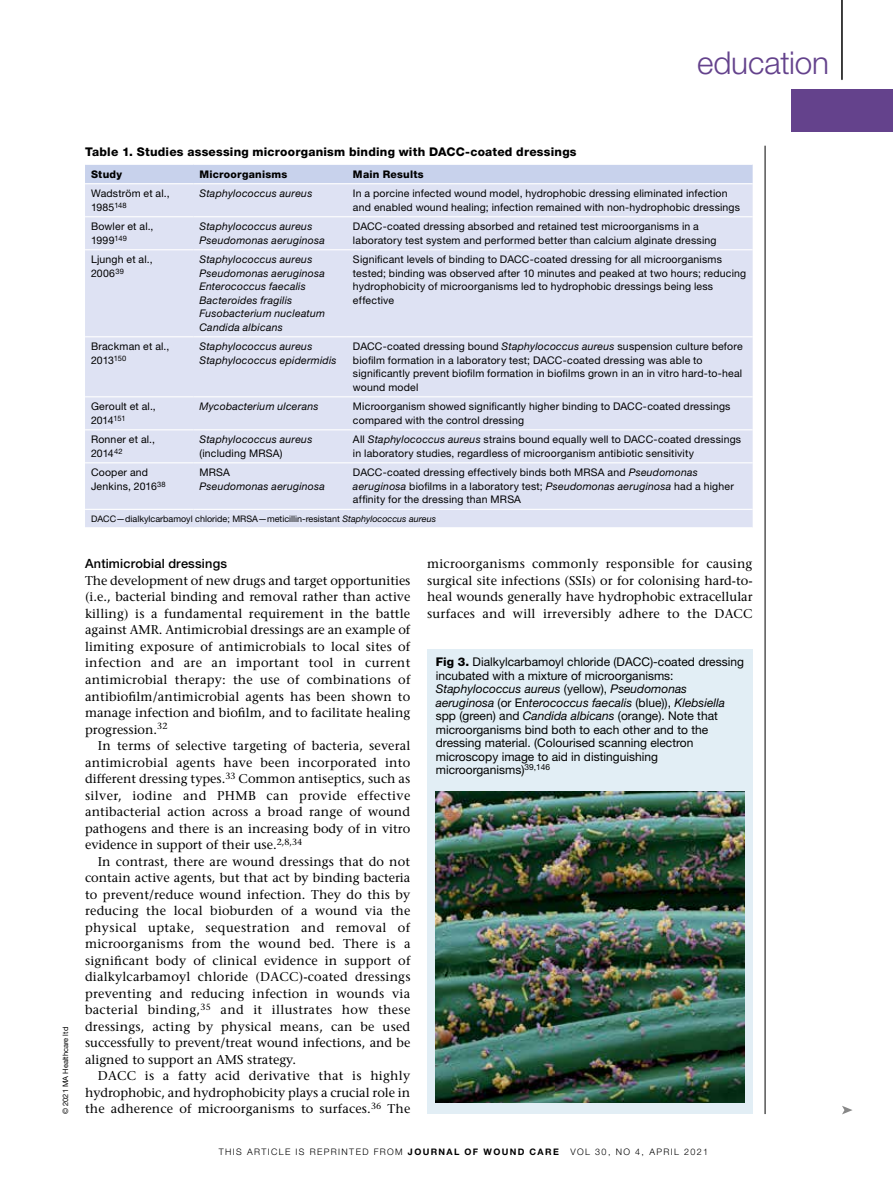
<style>
.page{position:relative;width:893px;height:1191px;background:#fff}
.page>*{position:absolute;margin:0;border:0;box-sizing:border-box;transform-origin:0 0}
.t1{font:300 31.5px "Helvetica Neue LT Std";letter-spacing:-.005em;color:#64428c}
.t2{font:500 12.75px/16.5px "Stone Serif Std";color:#000;text-align:justify}
.t3{font:500 12.75px "Helvetica Neue LT Std";letter-spacing:.015em;color:#000}
.t4{font:12px/13.5px "Helvetica Neue LT Std";color:#000}
.t5{font:800 12px "Helvetica Neue LT Std";letter-spacing:.02em;color:#000}
.t6{font:10.5px/13.5px "Helvetica Neue LT Std";letter-spacing:.015em;color:#000}
.t7{font:italic 10.5px/13.5px "Helvetica Neue LT Std";letter-spacing:.02em;color:#000}
.t8{font:800 10.5px "Helvetica Neue LT Std";letter-spacing:.025em;color:#000}
.t9{font:9px "Helvetica Neue LT Std";color:#000}
.t10{font:300 9px "Helvetica Neue LT Std";letter-spacing:.15em;color:#000}
.t11{font:7.5px "Helvetica Neue LT Std";color:#000}
.s1{font-style:italic}
.s2{font-weight:800}
.s3{font-weight:700}
</style>
<div class="page">
<hr style="left:842px;top:0;width:1px;height:80px;background:#000">
<div style="left:791px;top:89px;width:102px;height:43px;background:#64428c"></div>
<svg style="left:842px;top:1106px;width:11px;height:8px"></svg>
<div style="left:85px;top:165px;width:668px;height:18px;background:#c8d2ec"></div>
<div style="left:85px;top:184px;width:668px;height:343px;background:#dee2f3"></div>
<hr style="left:85px;top:216px;width:108px;height:1px;background:#fff">
<hr style="left:193px;top:216px;width:154px;height:1px;background:#fff">
<hr style="left:85px;top:249px;width:108px;height:1px;background:#fff">
<hr style="left:193px;top:249px;width:154px;height:1px;background:#fff">
<hr style="left:85px;top:336px;width:108px;height:1px;background:#fff">
<hr style="left:193px;top:336px;width:154px;height:1px;background:#fff">
<hr style="left:85px;top:396px;width:108px;height:1px;background:#fff">
<hr style="left:193px;top:396px;width:154px;height:1px;background:#fff">
<hr style="left:85px;top:429px;width:108px;height:1px;background:#fff">
<hr style="left:193px;top:429px;width:154px;height:1px;background:#fff">
<hr style="left:85px;top:462px;width:108px;height:1px;background:#fff">
<hr style="left:193px;top:462px;width:154px;height:1px;background:#fff">
<hr style="left:85px;top:509px;width:108px;height:1px;background:#fff">
<hr style="left:193px;top:509px;width:154px;height:1px;background:#fff">
<hr style="left:347px;top:509px;width:406px;height:1px;background:#fff">
<hr style="left:347px;top:216px;width:406px;height:1px;background:#fff">
<hr style="left:347px;top:249px;width:406px;height:1px;background:#fff">
<hr style="left:347px;top:336px;width:406px;height:1px;background:#fff">
<hr style="left:347px;top:396px;width:406px;height:1px;background:#fff">
<hr style="left:347px;top:429px;width:406px;height:1px;background:#fff">
<hr style="left:347px;top:462px;width:406px;height:1px;background:#fff">
<div style="left:427px;top:649px;width:326px;height:465px;background:#e2eef5"></div>
<img style="left:436px;top:792px;width:308px;height:310px">
<hr style="left:765px;top:146px;width:1px;height:968px;background:#000">
<h1 class="t1" style="left:697px;top:44px;width:134px">education</h1>
<p class="t11" style="left:61px;top:1114px;width:88px;rotate:-90deg">© 2021 MA Healthcare ltd</p>
<p class="t5" style="left:85px;top:144px;width:493px">Table 1. Studies assessing microorganism binding with DACC-coated dressings</p>
<p class="t8" style="left:91px;top:168px;width:33px">Study</p>
<p class="t8" style="left:199px;top:168px;width:89px">Microorganisms</p>
<p class="t8" style="left:353px;top:168px;width:72px">Main Results</p>
<p class="t6" style="left:91px;top:187px;width:80px">Wadström et al.,<br>1985<sup>148</sup></p>
<p class="t7" style="left:199px;top:187px;width:114px">Staphylococcus aureus</p>
<p class="t6" style="left:353px;top:187px;width:389px">In a porcine infected wound model, hydrophobic dressing eliminated infection and enabled wound healing; infection remained with non-hydrophobic dressings</p>
<p class="t6" style="left:91px;top:220px;width:64px">Bowler et al.,<br>1999<sup>149</sup></p>
<p class="t7" style="left:199px;top:220px;width:127px">Staphylococcus aureus<br>Pseudomonas aeruginosa</p>
<p class="t6" style="left:353px;top:220px;width:365px">DACC-coated dressing absorbed and retained test microorganisms in a laboratory test system and performed better than calcium alginate dressing</p>
<p class="t6" style="left:91px;top:253px;width:63px">Ljungh et al.,<br>2006<sup>39</sup></p>
<p class="t7" style="left:199px;top:253px;width:127px">Staphylococcus aureus<br>Pseudomonas aeruginosa<br>Enterococcus faecalis<br>Bacteroides fragilis<br>Fusobacterium nucleatum<br>Candida albicans</p>
<p class="t6" style="left:353px;top:253px;width:395px">Significant levels of binding to DACC-coated dressing for all microorganisms tested; binding was observed after 10 minutes and peaked at two hours; reducing hydrophobicity of microorganisms led to hydrophobic dressings being less effective</p>
<p class="t6" style="left:91px;top:340px;width:80px">Brackman et al.,<br>2013<sup>150</sup></p>
<p class="t7" style="left:199px;top:340px;width:139px">Staphylococcus aureus<br>Staphylococcus epidermidis</p>
<p class="t6" style="left:353px;top:340px;width:391px">DACC-coated dressing bound <span class="s1">Staphylococcus aureus</span> suspension culture before biofilm formation in a laboratory test; DACC-coated dressing was able to significantly prevent biofilm formation in biofilms grown in an in vitro hard-to-heal wound model</p>
<p class="t6" style="left:91px;top:400px;width:66px">Geroult et al.,<br>2014<sup>151</sup></p>
<p class="t7" style="left:199px;top:400px;width:121px">Mycobacterium ulcerans</p>
<p class="t6" style="left:353px;top:400px;width:379px">Microorganism showed significantly higher binding to DACC-coated dressings compared with the control dressing</p>
<p class="t6" style="left:91px;top:433px;width:66px">Ronner et al.,<br>2014<sup>42</sup></p>
<p class="t7" style="left:199px;top:433px;width:114px">Staphylococcus aureus</p>
<p class="t6" style="left:353px;top:433px;width:390px">All <span class="s1">Staphylococcus aureus</span> strains bound equally well to DACC-coated dressings in laboratory studies, regardless of microorganism antibiotic sensitivity</p>
<p class="t6" style="left:199px;top:446px;width:85px">(including MRSA)</p>
<p class="t6" style="left:91px;top:466px;width:76px">Cooper and<br>Jenkins, 2016<sup>38</sup></p>
<p class="t6" style="left:199px;top:466px;width:32px">MRSA</p>
<p class="t6" style="left:353px;top:466px;width:382px">DACC-coated dressing effectively binds both MRSA and <span class="s1">Pseudomonas aeruginosa</span> biofilms in a laboratory test; <span class="s1">Pseudomonas aeruginosa</span> had a higher affinity for the dressing than MRSA</p>
<p class="t9" style="left:91px;top:513px;width:346px">DACC—dialkylcarbamoyl chloride; MRSA—meticillin-resistant <span class="s1">Staphylococcus aureus</span></p>
<p class="t7" style="left:199px;top:479px;width:127px">Pseudomonas aeruginosa</p>
<p class="t3" style="left:85px;top:556px;width:144px">Antimicrobial dressings</p>
<p class="t2" style="left:85px;top:572px;width:327px">The development of new drugs and target opportunities (i.e., bacterial binding and removal rather than active killing) is a fundamental requirement in the battle against AMR. Antimicrobial dressings are an example of limiting exposure of antimicrobials to local sites of infection and are an important tool in current antimicrobial therapy: the use of combinations of antibiofilm/antimicrobial agents has been shown to manage infection and biofilm, and to facilitate healing progression.<sup>32</sup></p>
<p class="t2" style="left:85px;top:737px;width:327px;text-indent:13px">In terms of selective targeting of bacteria, several antimicrobial agents have been incorporated into different dressing types.<sup>33</sup> Common antiseptics, such as silver, iodine and PHMB can provide effective antibacterial action across a broad range of wound pathogens and there is an increasing body of in vitro evidence in support of their use.<sup>2,8,34</sup></p>
<p class="t2" style="left:85px;top:853px;width:327px;text-indent:13px">In contrast, there are wound dressings that do not contain active agents, but that act by binding bacteria to prevent/reduce wound infection. They do this by reducing the local bioburden of a wound via the physical uptake, sequestration and removal of microorganisms from the wound bed. There is a significant body of clinical evidence in support of dialkylcarbamoyl chloride (DACC)-coated dressings preventing and reducing infection in wounds via bacterial binding,<sup>35</sup> and it illustrates how these dressings, acting by physical means, can be used successfully to prevent/treat wound infections, and be aligned to support an AMS strategy.</p>
<p class="t2" style="left:85px;top:1067px;width:327px;text-indent:13px">DACC is a fatty acid derivative that is highly hydrophobic, and hydrophobicity plays a crucial role in the adherence of microorganisms to surfaces.<sup>36</sup> The</p>
<p class="t2" style="left:427px;top:556px;width:327px">microorganisms commonly responsible for causing surgical site infections (SSIs) or for colonising hard-to&shy;heal wounds generally have hydrophobic extracellular surfaces and will irreversibly adhere to the DACC</p>
<p class="t4" style="left:436px;top:655px;width:310px"><span class="s2">Fig 3.</span> Dialkylcarbamoyl chloride (DACC)-coated dressing incubated with a mixture of microorganisms:<br><span class="s1">Staphylococcus aureus</span> (yellow), <span class="s1">Pseudomonas aeruginosa</span> (or En<span class="s1">terococcus faecalis</span> (blue)), <span class="s1">Klebsiella </span>spp (green) and <span class="s1">Candida albicans</span> (orange). Note that microorganisms bind both to each other and to the dressing material. (Colourised scanning electron microscopy image to aid in distinguishing microorganisms)<sup>39,146</sup></p>
<p class="t10" style="left:219px;top:1146px;width:341px">THIS ARTICLE IS REPRINTED FROM <span class="s3">JOURNAL OF WOUND CARE</span></p>
<p class="t10" style="left:571px;top:1146px;width:139px">VOL 30, NO 4, APRIL 2021</p>
</div>
